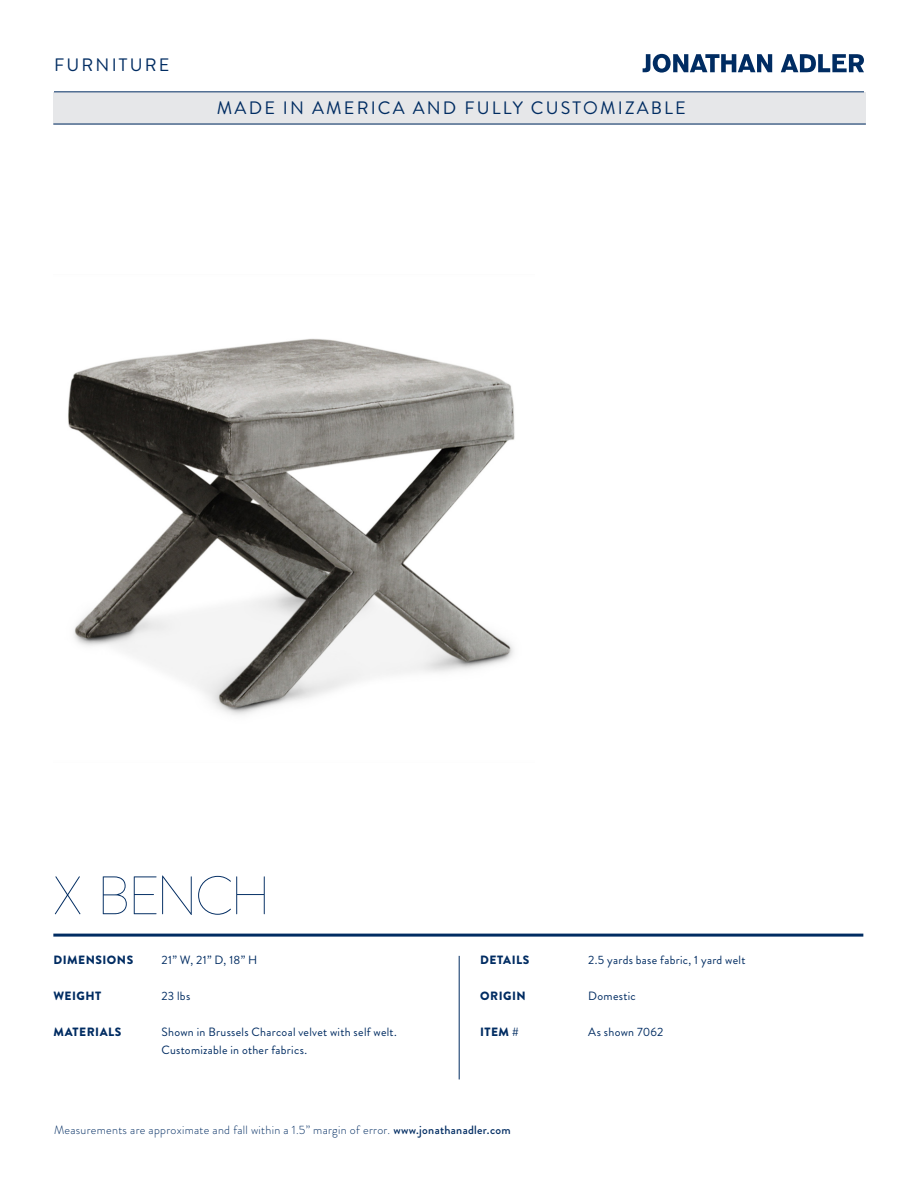
<style>
.page{position:relative;width:918px;height:1188px;background:#fff}
.page>*{position:absolute;margin:0;border:0;box-sizing:border-box;transform-origin:0 0}
.Price_-_Large{font:100 54px "Brandon Grotesque";letter-spacing:-.065em;color:#002c62}
.t1{font:18px "Brandon Grotesque";letter-spacing:.12em;color:#002c62}
.t2{font:12px "Brandon Grotesque";letter-spacing:.025em;color:#002c62}
.t3{font:300 12px "Brandon Grotesque";letter-spacing:.025em;color:#002c62}
.t4{font:900 12px "Brandon Grotesque";letter-spacing:.04em;color:#002c62}
.s1{font-weight:500}
</style>
<div class="page">
<div style="left:53px;top:92px;width:813px;height:32px;background:#e6e7e9"></div>
<hr style="left:53px;top:124px;width:813px;height:1px;background:#002c62">
<svg style="left:643px;top:54px;width:129px;height:19px"></svg>
<svg style="left:781px;top:54px;width:83px;height:18px"></svg>
<hr style="left:54px;top:92px;width:810px;height:1px;background:#002c62">
<hr style="left:53px;top:934px;width:810px;height:3px;background:#002c62">
<hr style="left:459px;top:956px;width:1px;height:123px;background:#002c62">
<img style="left:68px;top:338px;width:447px;height:377px">
<p class="t1" style="left:54px;top:53px;width:117px">FURNITURE</p>
<p class="t1" style="left:217px;top:96px;width:470px">MADE IN AMERICA AND FULLY CUSTOMIZABLE</p>
<p class="Price_-_Large" style="left:53px;top:859px;width:219px">X BENCH</p>
<p class="t4" style="left:53px;top:952px;width:81px">DIMENSIONS</p>
<p class="t4" style="left:53px;top:988px;width:49px">WEIGHT</p>
<p class="t4" style="left:53px;top:1024px;width:70px">MATERIALS</p>
<p class="t2" style="left:161px;top:952px;width:98px">21” W, 21” D, 18” H</p>
<p class="t2" style="left:161px;top:988px;width:30px">23 lbs</p>
<p class="t2" style="left:161px;top:1024px;width:237px">Shown in Brussels Charcoal velvet with self welt.</p>
<p class="t2" style="left:161px;top:1042px;width:147px">Customizable in other fabrics.</p>
<p class="t4" style="left:480px;top:952px;width:51px">DETAILS</p>
<p class="t4" style="left:480px;top:988px;width:47px">ORIGIN</p>
<p class="t4" style="left:480px;top:1024px;width:40px">ITEM #</p>
<p class="t3" style="left:54px;top:1122px;width:458px">Measurements are approximate and fall within a 1.5” margin of error. <span class="s1">www.jonathanadler.com</span></p>
<p class="t2" style="left:588px;top:952px;width:159px">2.5 yards base fabric, 1 yard welt</p>
<p class="t2" style="left:588px;top:988px;width:49px">Domestic</p>
<p class="t2" style="left:588px;top:1024px;width:77px">As shown 7062</p>
</div>
